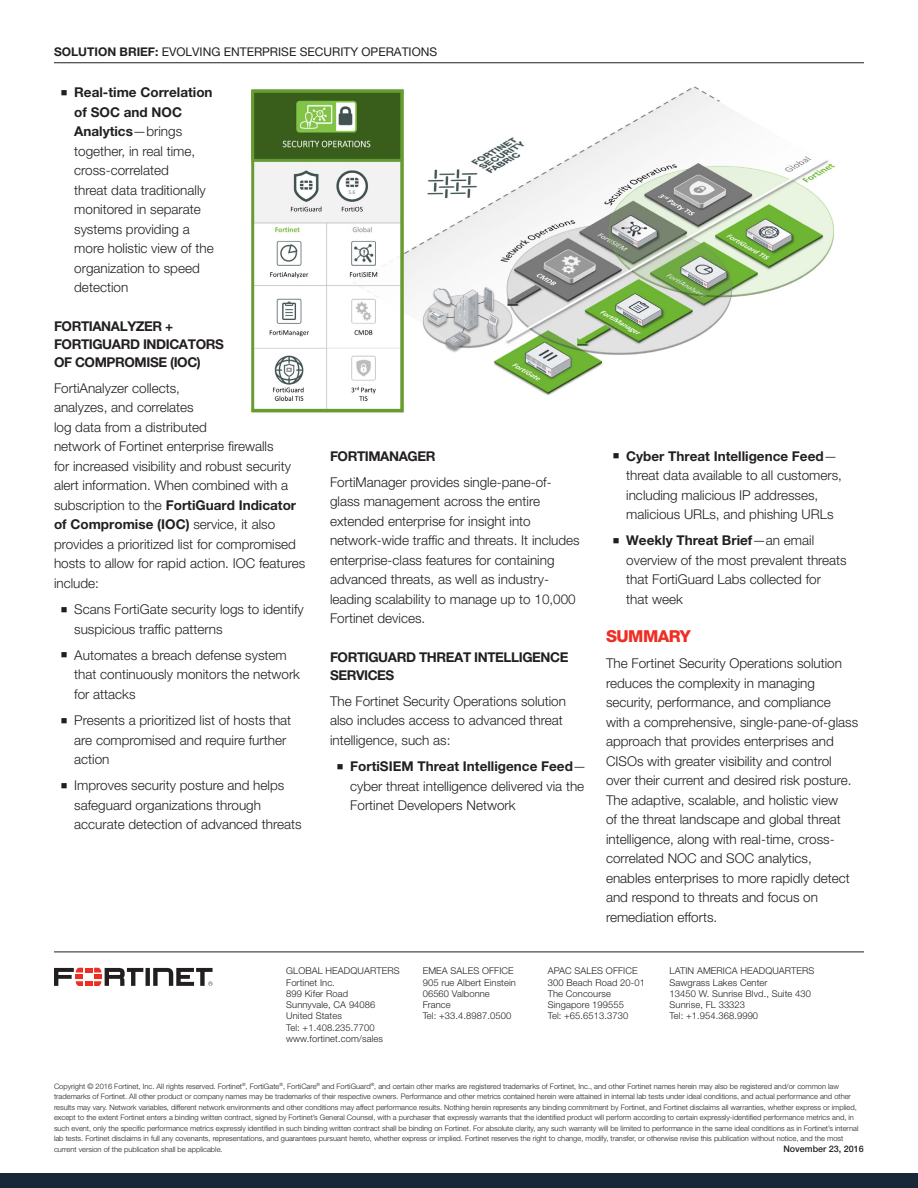
<style>
.page{position:relative;width:918px;height:1188px;background:#fff}
.page>*{position:absolute;margin:0;border:0;box-sizing:border-box;transform-origin:0 0}
.Body_Copy_SUBHEAD__R{font:800 16.5px "Helvetica Neue LT Pro";letter-spacing:-.03em;color:#ee2e22}
.Body_Copy{font:300 13.5px/19.5px "Helvetica Neue LT Pro";color:#231f20}
.Body_Copy_Sub-SUBHEA{font:700 13.5px/18px "Helvetica Neue LT Pro";letter-spacing:-.03em;color:#231f20}
.t1{font:12px "Helvetica Neue LT Pro";color:#231f20}
.t2{font:300 9.3px/11.2px "Helvetica Neue LT Pro";letter-spacing:.01em;color:#231f20}
.t3{font:500 9px "Helvetica Neue LT Pro";color:#231f20}
.t4{font:300 7.5px/10.5px "Helvetica Neue LT Pro";color:#231f20}
.s1{font-weight:700}
</style>
<div class="page">
<div style="left:0;top:1173px;width:918px;height:15px;background:#172938"></div>
<hr style="left:54px;top:63px;width:810px;height:1px;background:#231f20">
<hr style="left:54px;top:952px;width:810px;height:1px;background:#231f20">
<svg style="left:54px;top:968px;width:159px;height:18px"></svg>
<img style="left:251px;top:86px;width:585px;height:327px">
<div style="left:251px;top:90px;width:153px;height:322px;border:3px solid #689c30"></div>
<p class="t1" style="left:54px;top:44px;width:385px"><span class="s1">SOLUTION BRIEF:</span> EVOLVING ENTERPRISE SECURITY OPERATIONS</p>
<p class="Body_Copy" style="left:74px;top:83px;width:141px;text-indent:-14px">■ <span class="s1">Real-time Correlation of SOC and NOC<br>Analytics</span>—brings together, in real time, cross-correlated<br>threat data traditionally monitored in separate systems providing a more holistic view of the organization to speed detection</p>
<p class="Body_Copy_Sub-SUBHEA" style="left:54px;top:317px;width:171px">FORTIANALYZER +<br>FORTIGUARD INDICATORS<br>OF COMPROMISE (IOC)</p>
<p class="Body_Copy" style="left:54px;top:378px;width:253px">FortiAnalyzer collects,<br>analyzes, and correlates<br>log data from a distributed<br>network of Fortinet enterprise firewalls<br>for increased visibility and robust security alert information. When combined with a subscription to the <span class="s1">FortiGuard Indicator of Compromise (IOC)</span> service, it also provides a prioritized list for compromised hosts to allow for rapid action. IOC features include:</p>
<p class="Body_Copy" style="left:74px;top:599px;width:231px;text-indent:-14px">■ Scans FortiGate security logs to identify suspicious traffic patterns</p>
<p class="Body_Copy" style="left:74px;top:645px;width:227px;text-indent:-14px">■ Automates a breach defense system that continuously monitors the network for attacks</p>
<p class="Body_Copy" style="left:74px;top:710px;width:219px;text-indent:-14px">■ Presents a prioritized list of hosts that are compromised and require further action</p>
<p class="Body_Copy" style="left:74px;top:776px;width:229px;text-indent:-14px">■ Improves security posture and helps safeguard organizations through accurate detection of advanced threats</p>
<p class="Body_Copy_Sub-SUBHEA" style="left:330px;top:446px;width:107px">FORTIMANAGER</p>
<p class="Body_Copy" style="left:330px;top:472px;width:251px">FortiManager provides single-pane-of&shy;glass management across the entire extended enterprise for insight into network-wide traffic and threats. It includes enterprise-class features for containing advanced threats, as well as industry&shy;leading scalability to manage up to 10,000<br>Fortinet devices.</p>
<p class="Body_Copy_Sub-SUBHEA" style="left:330px;top:647px;width:240px">FORTIGUARD THREAT INTELLIGENCE<br>SERVICES</p>
<p class="Body_Copy" style="left:330px;top:691px;width:238px">The Fortinet Security Operations solution also includes access to advanced threat intelligence, such as:</p>
<p class="Body_Copy" style="left:350px;top:756px;width:238px;text-indent:-14px">■ <span class="s1">FortiSIEM Threat Intelligence Feed</span>— cyber threat intelligence delivered via the<br>Fortinet Developers Network</p>
<p class="Body_Copy" style="left:626px;top:446px;width:217px;text-indent:-14px">■ <span class="s1">Cyber Threat Intelligence Feed</span>— threat data available to all customers, including malicious IP addresses, malicious URLs, and phishing URLs</p>
<p class="Body_Copy" style="left:626px;top:530px;width:222px;text-indent:-14px">■ <span class="s1">Weekly Threat Brief</span>—an email overview of the most prevalent threats that FortiGuard Labs collected for<br>that week</p>
<p class="Body_Copy_SUBHEAD__R" style="left:606px;top:626px;width:86px">SUMMARY</p>
<p class="Body_Copy" style="left:606px;top:653px;width:254px">The Fortinet Security Operations solution reduces the complexity in managing security, performance, and compliance<br>with a comprehensive, single-pane-of-glass approach that provides enterprises and CISOs with greater visibility and control over their current and desired risk posture.<br>The adaptive, scalable, and holistic view<br>of the threat landscape and global threat intelligence, along with real-time, cross&shy;correlated NOC and SOC analytics, enables enterprises to more rapidly detect and respond to threats and focus on remediation efforts.</p>
<p class="t2" style="left:286px;top:965px;width:115px">GLOBAL HEADQUARTERS<br>Fortinet Inc.<br>899 Kifer Road<br>Sunnyvale, CA 94086<br>United States<br>Tel: +1.408.235.7700 www.fortinet.com/sales</p>
<p class="t2" style="left:423px;top:965px;width:95px">EMEA SALES OFFICE<br>905 rue Albert Einstein<br>06560 Valbonne<br>France<br>Tel: +33.4.8987.0500</p>
<p class="t2" style="left:548px;top:965px;width:99px">APAC SALES OFFICE<br>300 Beach Road 20-01<br>The Concourse<br>Singapore 199555<br>Tel: +65.6513.3730</p>
<p class="t2" style="left:670px;top:965px;width:146px">LATIN AMERICA HEADQUARTERS<br>Sawgrass Lakes Center<br>13450 W. Sunrise Blvd., Suite 430<br>Sunrise, FL 33323<br>Tel: +1.954.368.9990</p>
<p class="t4" style="left:54px;top:1081px;width:806px">Copyright © 2016 Fortinet, Inc. All rights reserved. Fortinet<sup>®</sup>, FortiGate<sup>®</sup>, FortiCare<sup>®</sup> and FortiGuard<sup>®</sup>, and certain other marks are registered trademarks of Fortinet, Inc., and other Fortinet names herein may also be registered and/or common law trademarks of Fortinet. All other product or company names may be trademarks of their respective owners. Performance and other metrics contained herein were attained in internal lab tests under ideal conditions, and actual performance and other results may vary. Network variables, different network environments and other conditions may affect performance results. Nothing herein represents any binding commitment by Fortinet, and Fortinet disclaims all warranties, whether express or implied, except to the extent Fortinet enters a binding written contract, signed by Fortinet’s General Counsel, with a purchaser that expressly warrants that the identified product will perform according to certain expressly-identified performance metrics and, in such event, only the specific performance metrics expressly identified in such binding written contract shall be binding on Fortinet. For absolute clarity, any such warranty will be limited to performance in the same ideal conditions as in Fortinet’s internal lab tests. Fortinet disclaims in full any covenants, representations, and guarantees pursuant hereto, whether express or implied. Fortinet reserves the right to change, modify, transfer, or otherwise revise this publication without notice, and the most current version of the publication shall be applicable.</p>
<p class="t3" style="left:783px;top:1143px;width:82px">November 23, 2016</p>
</div>
